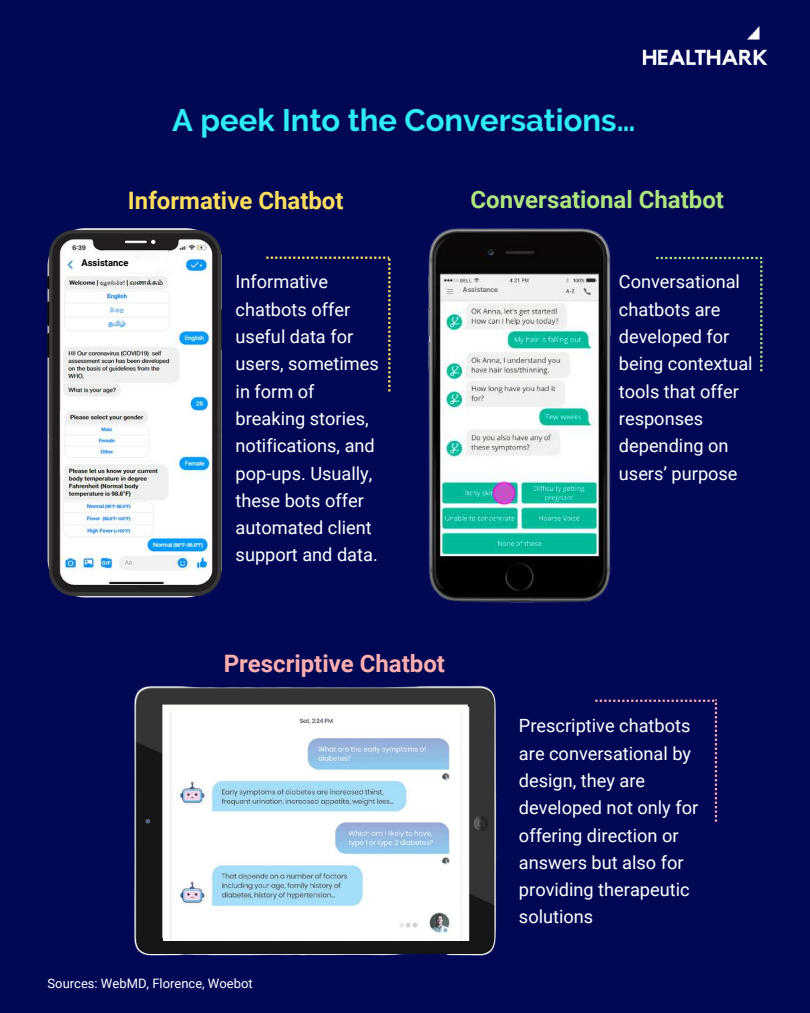
<style>
.page{position:relative;width:810px;height:1013px;background:#fff}
.page>*{position:absolute;margin:0;border:0;box-sizing:border-box;transform-origin:0 0}
.t1{font:700 31px "Raleway";color:#2eebf4}
.t2{font:700 24px "Roboto";color:#b0e57c}
.t3{font:700 24px "Roboto";color:#ffaeae}
.t4{font:700 24px "Roboto";color:#fddd5c}
.t5{font:18.2px/27.3px "Roboto";color:#fff}
.t6{font:13px "Roboto";color:#fff}
.t7{font:700 9.5px "Roboto";color:#000}
.t8{font:700 7px "Roboto";color:#737373}
</style>
<div class="page">
<div style="left:0;top:0;width:810px;height:1012px;background:#000856"></div>
<img style="left:642px;top:26px;width:126px;height:39px">
<img style="left:428px;top:228px;width:183px;height:375px">
<div style="left:461px;top:285px;width:49px;height:11px;background:#f2f1f1"></div>
<img style="left:134px;top:685px;width:363px;height:271px">
<img style="left:163px;top:706px;width:308px;height:234px">
<img style="left:48px;top:230px;width:173px;height:366px">
<div style="left:75px;top:262px;width:78px;height:10px;background:#fff"></div>
<svg style="left:266px;top:256px;width:124px;height:135px"></svg>
<svg style="left:595px;top:699px;width:122px;height:122px"></svg>
<svg style="left:656px;top:257px;width:106px;height:114px"></svg>
<h1 class="t1" style="left:172px;top:102px;width:465px">A peek Into the Conversations…</h1>
<h2 class="t4" style="left:128px;top:187px;width:217px">Informative Chatbot</h2>
<h2 class="t2" style="left:471px;top:186px;width:255px">Conversational Chatbot</h2>
<p class="t7" style="left:81px;top:258px;width:49px">Assistance</p>
<p class="t5" style="left:236px;top:268px;width:145px">Informative chatbots offer useful data for users, sometimes in form of breaking stories, notifications, and pop-ups. Usually, these bots offer automated client support and data.</p>
<p class="t8" style="left:463px;top:285px;width:36px">Assistance</p>
<p class="t5" style="left:619px;top:268px;width:135px">Conversational chatbots are developed for being contextual tools that offer responses depending on users’ purpose</p>
<h2 class="t3" style="left:224px;top:649px;width:223px">Prescriptive Chatbot</h2>
<p class="t6" style="left:48px;top:976px;width:207px">Sources: WebMD, Florence, Woebot</p>
<p class="t5" style="left:519px;top:712px;width:181px">Prescriptive chatbots are conversational by design, they are developed not only for offering direction or answers but also for providing therapeutic solutions</p>
</div>
